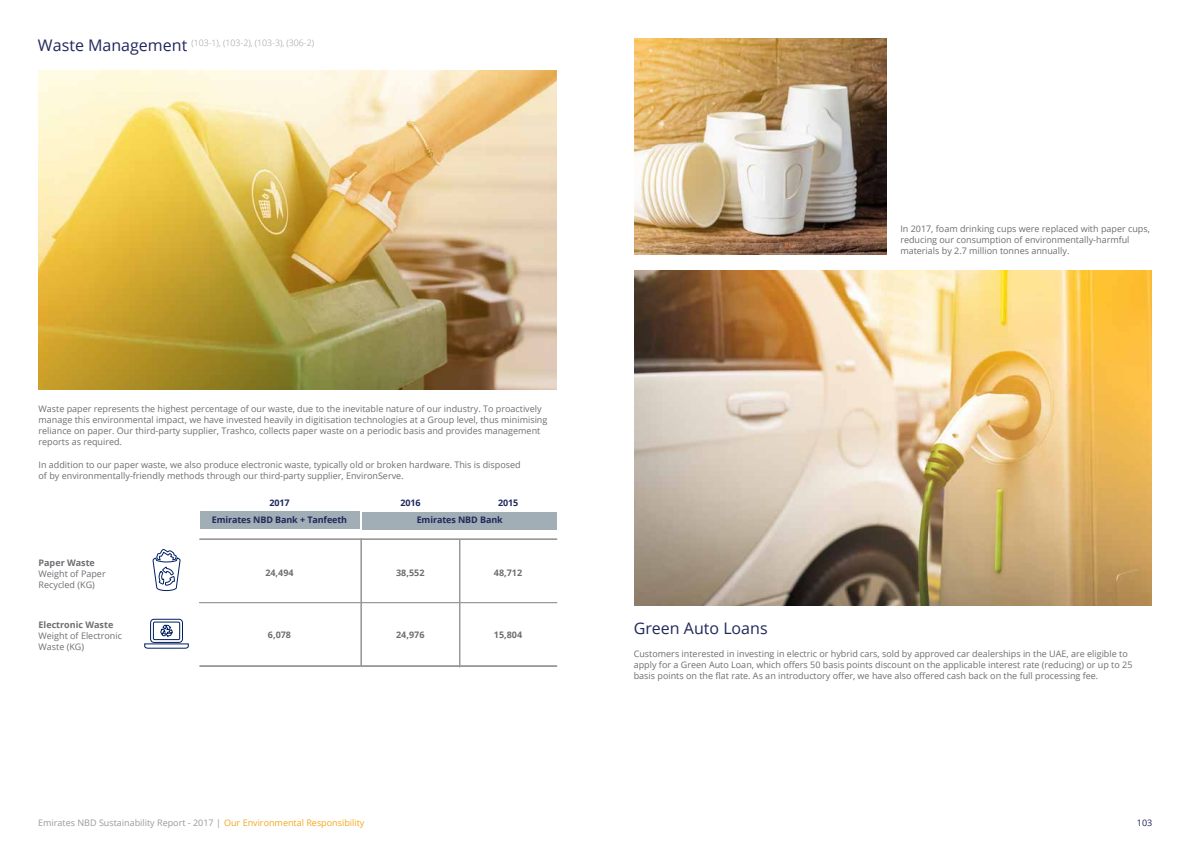
<style>
.page{position:relative;width:1191px;height:842px;background:#fff}
.page>*{position:absolute;margin:0;border:0;box-sizing:border-box;transform-origin:0 0}
.t1{font:16px "Open Sans";color:#20285c}
.t2{font:9px/11.2px "Open Sans";color:#6d6e71}
.t3{font:9px "Open Sans";color:#9a9999}
.t4{font:700 9px "Open Sans";color:#6d6e71}
.t5{font:700 9px "Open Sans";letter-spacing:-.01em;color:#20285c}
.t6{font:9px "Open Sans";color:#20285c}
.t7{font:300 8.7px "Open Sans";color:#9a9999}
.s1{font-weight:400;font-size:16px;color:#20285c}
.s2{color:#f5a81c}
</style>
<div class="page">
<img style="left:39px;top:71px;width:518px;height:318px">
<svg style="left:199px;top:538px;width:358px;height:129px"></svg>
<svg style="left:144px;top:619px;width:45px;height:30px"></svg>
<svg style="left:153px;top:549px;width:27px;height:43px"></svg>
<img style="left:634px;top:39px;width:252px;height:215px">
<div style="left:362px;top:512px;width:195px;height:17px;background:#a2aeb5"></div>
<div style="left:200px;top:511px;width:159px;height:18px;background:#a2aeb5"></div>
<img style="left:634px;top:270px;width:517px;height:336px">
<p class="t7" style="left:38px;top:37px;width:278px"><span class="s1">Waste Management</span> (103-1), (103-2), (103-3), (306-2)</p>
<p class="t2" style="left:39px;top:402px;width:510px">Waste paper represents the highest percentage of our waste, due to the inevitable nature of our industry. To proactively manage this environmental impact, we have invested heavily in digitisation technologies at a Group level, thus minimising reliance on paper. Our third-party supplier, Trashco, collects paper waste on a periodic basis and provides management reports as required.</p>
<p class="t2" style="left:39px;top:458px;width:483px">In addition to our paper waste, we also produce electronic waste, typically old or broken hardware. This is disposed of by environmentally-friendly methods through our third-party supplier, EnvironServe.</p>
<p class="t5" style="left:269px;top:496px;width:22px">2017</p>
<p class="t5" style="left:400px;top:496px;width:22px">2016</p>
<p class="t5" style="left:498px;top:496px;width:22px">2015</p>
<p class="t4" style="left:39px;top:556px;width:58px">Paper Waste</p>
<p class="t2" style="left:39px;top:568px;width:69px">Weight of Paper<br>Recycled (KG)</p>
<p class="t4" style="left:39px;top:618px;width:76px">Electronic Waste</p>
<p class="t2" style="left:39px;top:630px;width:85px">Weight of Electronic<br>Waste (KG)</p>
<p class="t5" style="left:212px;top:514px;width:137px">Emirates NBD Bank + Tanfeeth</p>
<p class="t5" style="left:417px;top:513px;width:88px">Emirates NBD Bank</p>
<p class="t4" style="left:265px;top:566px;width:30px">24,494</p>
<p class="t4" style="left:268px;top:628px;width:25px">6,078</p>
<p class="t4" style="left:396px;top:566px;width:30px">38,552</p>
<p class="t4" style="left:396px;top:629px;width:30px">24,976</p>
<p class="t4" style="left:494px;top:566px;width:30px">48,712</p>
<p class="t4" style="left:494px;top:629px;width:30px">15,804</p>
<p class="t2" style="left:900px;top:222px;width:251px">In 2017, foam drinking cups were replaced with paper cups, reducing our consumption of environmentally-harmful materials by 2.7 million tonnes annually.</p>
<h1 class="t1" style="left:634px;top:617px;width:135px">Green Auto Loans</h1>
<p class="t2" style="left:634px;top:647px;width:500px">Customers interested in investing in electric or hybrid cars, sold by approved car dealerships in the UAE, are eligible to apply for a Green Auto Loan, which offers 50 basis points discount on the applicable interest rate (reducing) or up to 25 basis points on the flat rate. As an introductory offer, we have also offered cash back on the full processing fee.</p>
<p class="t3" style="left:38px;top:816px;width:328px">Emirates NBD Sustainability Report - 2017 | <span class="s2">Our Environmental Responsibility</span></p>
<p class="t6" style="left:1137px;top:816px;width:17px">103</p>
</div>
